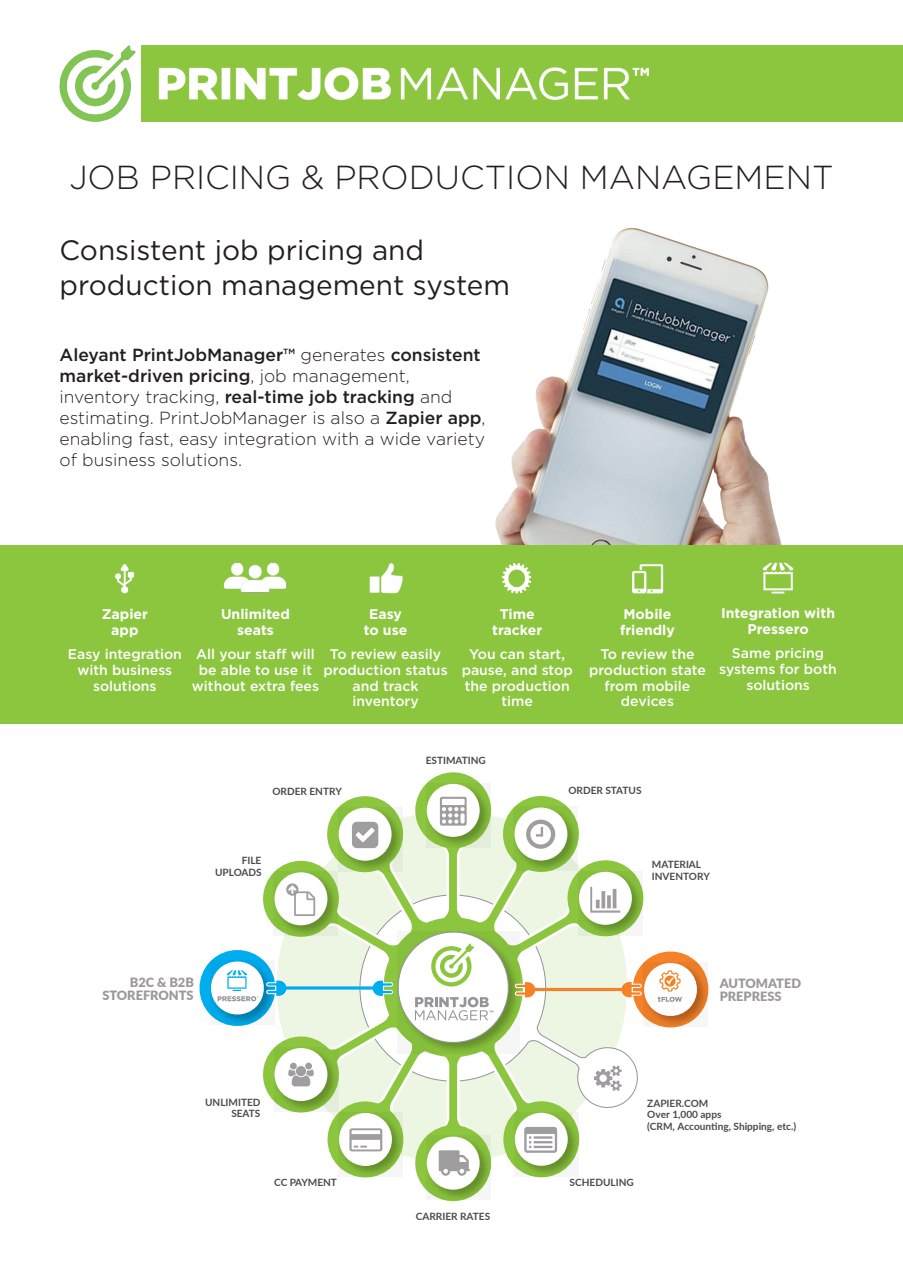
<style>
.page{position:relative;width:903px;height:1270px;background:#fff}
.page>*{position:absolute;margin:0;border:0;box-sizing:border-box;transform-origin:0 0}
.t1{font:300 33.25px "Gotham";color:#231f20}
.t2{font:28px/35px "Gotham";color:#231f20}
.t3{font:300 17.5px/21px "Gotham";color:#231f20}
.t4{font:500 14px/15.8px "Gotham";color:#fff;text-align:center}
.t5{font:700 14px/15.8px "Gotham";color:#fff;text-align:center}
.t6{font:900 12.78px/12.8px "Lato";color:#9c999a}
.t7{font:700 10.15px/11.7px "Lato";color:#4b4a4c}
.s1{font-weight:500}
</style>
<div class="page">
<img style="left:481px;top:227px;width:319px;height:319px">
<div style="left:0;top:546px;width:903px;height:178px;background:#8bc63e"></div>
<div style="left:141px;top:45px;width:762px;height:77px;background:#8bc63e"></div>
<img style="left:114px;top:564px;width:21px;height:30px">
<img style="left:59px;top:45px;width:590px;height:77px">
<img style="left:223px;top:562px;width:64px;height:31px">
<img style="left:369px;top:563px;width:34px;height:31px">
<img style="left:502px;top:563px;width:30px;height:31px">
<img style="left:632px;top:564px;width:32px;height:30px">
<img style="left:762px;top:562px;width:32px;height:32px">
<svg style="left:426px;top:1176px;width:63px;height:24px"></svg>
<div style="left:427px;top:1137px;width:53px;height:53px;background:#fff;border-radius:50%"></div>
<div style="left:415px;top:772px;width:76px;height:76px;background:#8bc63e;border-radius:50%"></div>
<svg style="left:426px;top:783px;width:63px;height:14px"></svg>
<div style="left:427px;top:784px;width:53px;height:53px;background:#fff;border-radius:50%"></div>
<svg style="left:199px;top:797px;width:510px;height:379px"></svg>
<h1 class="t1" style="left:69px;top:156px;width:766px">JOB PRICING &amp; PRODUCTION MANAGEMENT</h1>
<h2 class="t2" style="left:60px;top:232px;width:452px">Consistent job pricing and production management system</h2>
<p class="t3" style="left:60px;top:343px;width:428px"><span class="s1">Aleyant PrintJobManager™</span> generates <span class="s1">consistent market-driven pricing</span>, job management, inventory tracking, <span class="s1">real-time job tracking</span> and estimating. PrintJobManager is also a <span class="s1">Zapier app</span>, enabling fast, easy integration with a wide variety of business solutions.</p>
<p class="t5" style="left:102px;top:606px;width:48px">Zapier app</p>
<p class="t4" style="left:68px;top:646px;width:116px">Easy integration with business solutions</p>
<p class="t5" style="left:221px;top:606px;width:70px">Unlimited seats</p>
<p class="t4" style="left:192px;top:646px;width:129px">All your staff will be able to use it without extra fees</p>
<p class="t5" style="left:364px;top:606px;width:45px">Easy to use</p>
<p class="t4" style="left:323px;top:646px;width:126px">To review easily production status and track inventory</p>
<p class="t5" style="left:492px;top:606px;width:51px">Time tracker</p>
<p class="t4" style="left:462px;top:646px;width:113px">You can start, pause, and stop the production time</p>
<p class="t5" style="left:620px;top:606px;width:56px;text-align:left">Mobile friendly</p>
<p class="t4" style="left:589px;top:646px;width:118px">To review the production state from mobile devices</p>
<p class="t5" style="left:721px;top:605px;width:115px">Integration with<br>Pressero</p>
<p class="t4" style="left:719px;top:645px;width:119px">Same pricing systems for both solutions</p>
<p class="t7" style="left:272px;top:785px;width:71px">ORDER ENTRY</p>
<p class="t7" style="left:426px;top:753px;width:62px">ESTIMATING</p>
<p class="t7" style="left:568px;top:784px;width:75px">ORDER STATUS</p>
<p class="t7" style="left:215px;top:854px;width:48px;text-align:right">FILE<br>UPLOADS</p>
<p class="t7" style="left:652px;top:858px;width:60px">MATERIAL<br>INVENTORY</p>
<p class="t6" style="left:102px;top:975px;width:93px;text-align:right">B2C &amp; B2B<br>STOREFRONTS</p>
<p class="t6" style="left:720px;top:977px;width:83px">AUTOMATED<br>PREPRESS</p>
<p class="t7" style="left:205px;top:1096px;width:57px;text-align:right">UNLIMITED<br>SEATS</p>
<p class="t7" style="left:274px;top:1176px;width:64px">CC PAYMENT</p>
<p class="t7" style="left:416px;top:1209px;width:76px">CARRIER RATES</p>
<p class="t7" style="left:647px;top:1097px;width:150px">ZAPIER.COM<br>Over 1,000 apps<br>(CRM, Accounting, Shipping, etc.)</p>
<p class="t7" style="left:570px;top:1176px;width:66px">SCHEDULING</p>
</div>
